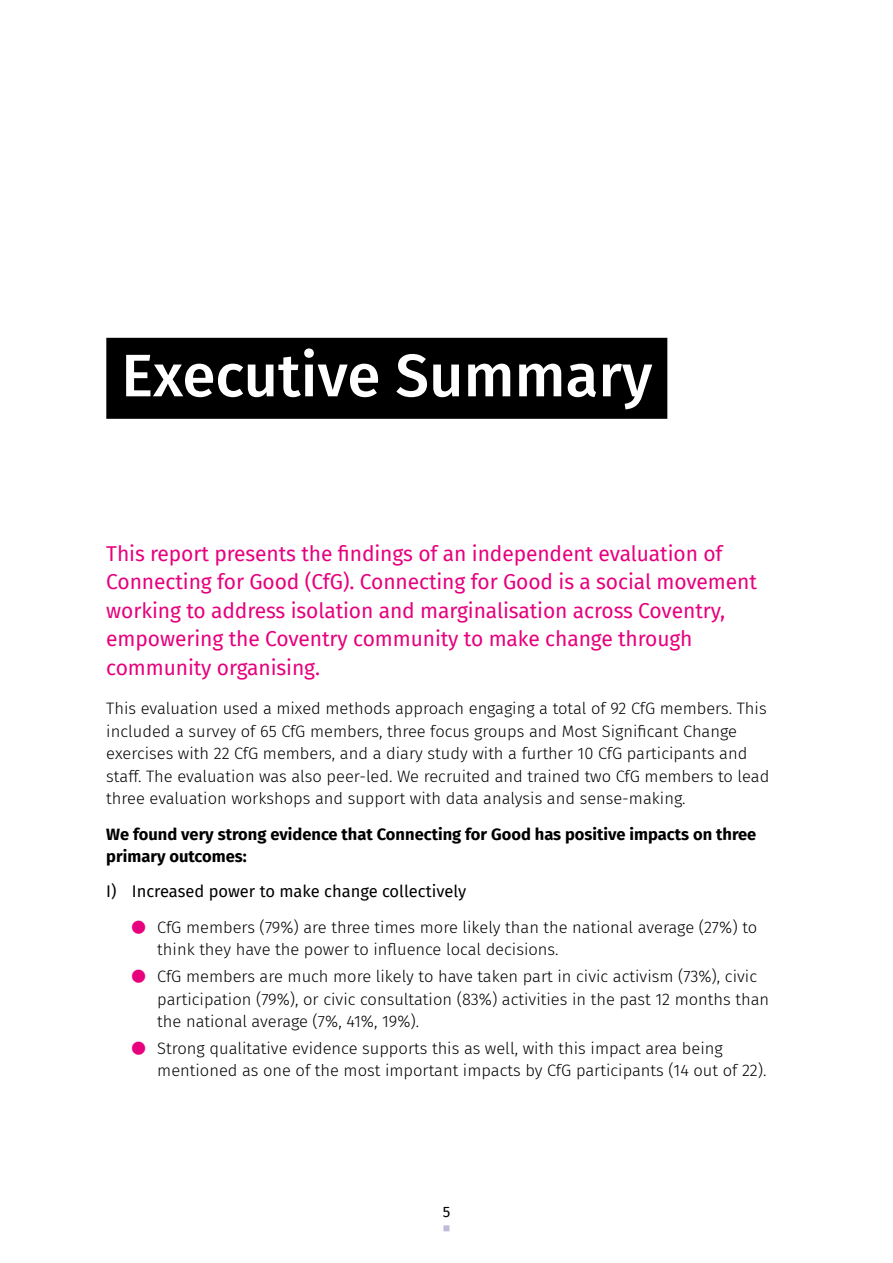
<style>
.page{position:relative;width:893px;height:1263px;background:#fff}
.page>*{position:absolute;margin:0;border:0;box-sizing:border-box;transform-origin:0 0}
.t1{font:500 60px "Fira Sans";color:#fff}
.t2{font:21px/28.5px "Fira Sans";letter-spacing:-.005em;color:#e6007d}
.t3{font:300 16.5px/22.5px "Fira Sans";color:#000}
.t4{font:700 16.5px/22.5px "Fira Sans";color:#000}
.t5{font:15px "Fira Sans";color:#000}
.s1{font-weight:400}
.s2{font-family:"European Pi One";font-weight:400;color:#e6007d}
</style>
<div class="page">
<div style="left:106px;top:338px;width:561px;height:81px;background:#000"></div>
<svg style="left:443px;top:1225px;width:6px;height:6px"></svg>
<h1 class="t1" style="left:121px;top:327px;width:532px">Executive Summary</h1>
<p class="t2" style="left:106px;top:539px;width:652px">This report presents the findings of an independent evaluation of Connecting for Good (CfG). Connecting for Good is a social movement working to address isolation and marginalisation across Coventry, empowering the Coventry community to make change through community organising.</p>
<p class="t3" style="left:106px;top:697px;width:665px">This evaluation used a mixed methods approach engaging a total of 92 CfG members. This included a survey of 65 CfG members, three focus groups and Most Significant Change exercises with 22 CfG members, and a diary study with a further 10 CfG participants and staff. The evaluation was also peer-led. We recruited and trained two CfG members to lead three evaluation workshops and support with data analysis and sense-making.</p>
<p class="t4" style="left:106px;top:821px;width:652px">We found very strong evidence that Connecting for Good has positive impacts on three primary outcomes:</p>
<p class="t3" style="left:132px;top:874px;width:627px;line-height:35.2px;text-indent:-26px"><span class="s1">I) Increased power to make change collectively<br></span><span class="s2">V</span> CfG members (79%) are three times more likely than the national average (27%) to</p>
<p class="t3" style="left:132px;top:936px;width:627px;line-height:26.7px;text-indent:26px">think they have the power to influence local decisions.<br><span class="s2">V</span> CfG members are much more likely to have taken part in civic activism (73%), civic</p>
<p class="t3" style="left:157px;top:987px;width:613px">participation (79%), or civic consultation (83%) activities in the past 12 months than the national average (7%, 41%, 19%).</p>
<p class="t3" style="left:157px;top:1037px;width:611px;text-indent:-26px"><span class="s2">V</span> Strong qualitative evidence supports this as well, with this impact area being mentioned as one of the most important impacts by CfG participants (14 out of 22).</p>
<p class="t5" style="left:443px;top:1200px;width:9px">5</p>
</div>
